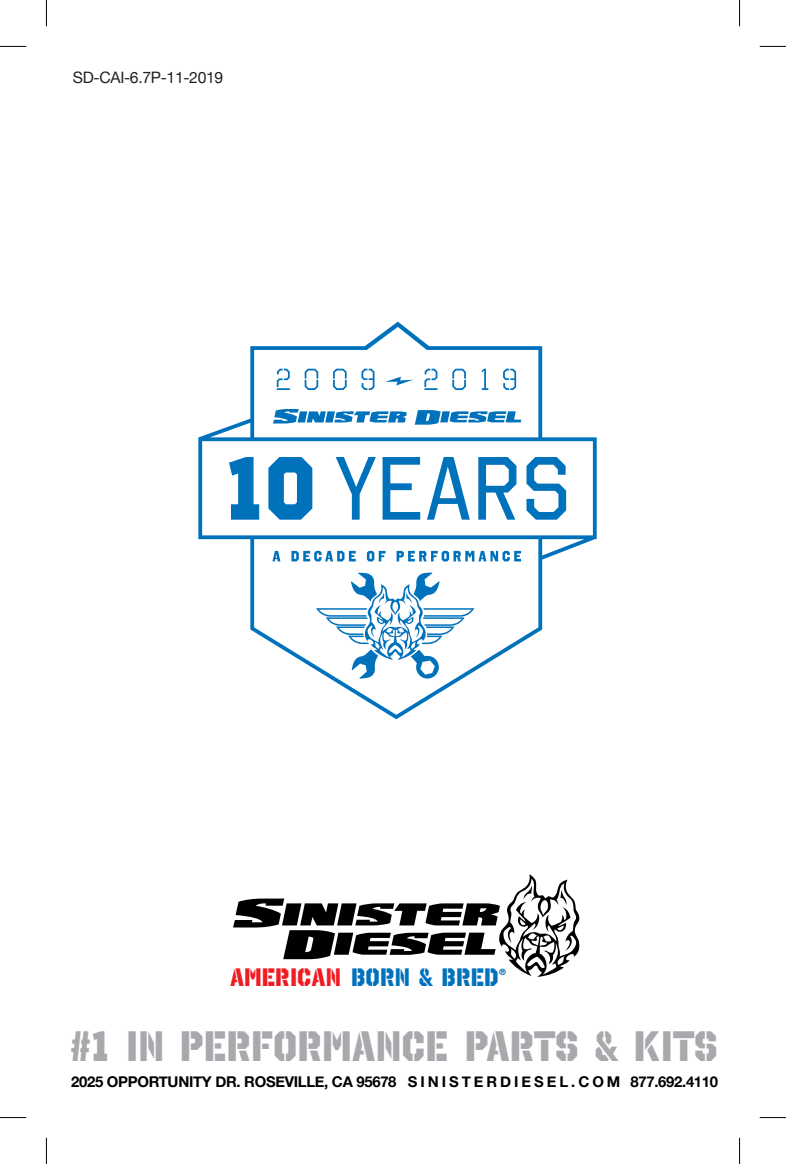
<style>
.page{position:relative;width:786px;height:1164px;background:#fff}
.page>*{position:absolute;margin:0;border:0;box-sizing:border-box;transform-origin:0 0}
.t1{font:42.35px "Octin Stencil Hv";color:#a8a9ad}
.t2{font:25.2px "Octin Stencil Hv";color:#0072bc}
.t3{font:15.75px "Helvetica Neue";letter-spacing:-.02em;color:#231f20}
.t4{font:700 14.88px "Helvetica Neue";letter-spacing:-.02em;color:#000}
.t5{font:700 8.75px "Univers";color:#0072bc}
.s1{color:#ee1d23}
</style>
<div class="page">
<svg style="left:233px;top:874px;width:347px;height:103px"></svg>
<svg style="left:198px;top:322px;width:399px;height:397px"></svg>
<svg style="left:277px;top:369px;width:13px;height:21px"></svg>
<svg style="left:305px;top:369px;width:13px;height:21px"></svg>
<svg style="left:333px;top:369px;width:14px;height:21px"></svg>
<svg style="left:361px;top:369px;width:13px;height:21px"></svg>
<svg style="left:424px;top:369px;width:13px;height:21px"></svg>
<svg style="left:452px;top:369px;width:14px;height:21px"></svg>
<svg style="left:481px;top:369px;width:7px;height:21px"></svg>
<svg style="left:503px;top:369px;width:13px;height:21px"></svg>
<svg style="left:229px;top:457px;width:30px;height:63px"></svg>
<svg style="left:268px;top:457px;width:44px;height:63px"></svg>
<svg style="left:336px;top:457px;width:40px;height:63px"></svg>
<svg style="left:382px;top:457px;width:38px;height:63px"></svg>
<svg style="left:427px;top:457px;width:43px;height:63px"></svg>
<svg style="left:478px;top:457px;width:38px;height:63px"></svg>
<svg style="left:526px;top:457px;width:40px;height:63px"></svg>
<svg style="left:415px;top:410px;width:106px;height:15px"></svg>
<svg style="left:273px;top:409px;width:134px;height:14px"></svg>
<svg style="left:272px;top:551px;width:8px;height:10px"></svg>
<svg style="left:291px;top:551px;width:65px;height:10px"></svg>
<svg style="left:367px;top:551px;width:18px;height:10px"></svg>
<svg style="left:396px;top:551px;width:125px;height:10px"></svg>
<svg style="left:385px;top:377px;width:28px;height:9px"></svg>
<svg style="left:316px;top:572px;width:158px;height:107px"></svg>
<svg style="left:0;top:46px;width:26px;height:1px"></svg>
<svg style="left:760px;top:46px;width:26px;height:1px"></svg>
<svg style="left:0;top:1117px;width:26px;height:1px"></svg>
<svg style="left:760px;top:1117px;width:26px;height:1px"></svg>
<svg style="left:46px;top:0;width:1px;height:26px"></svg>
<svg style="left:46px;top:1138px;width:1px;height:26px"></svg>
<svg style="left:739px;top:0;width:1px;height:26px"></svg>
<svg style="left:739px;top:1138px;width:1px;height:26px"></svg>
<p class="t3" style="left:73px;top:66px;width:152px">SD-CAI-6.7P-11-2019</p>
<p class="t2" style="left:230px;top:963px;width:270px"><span class="s1">AMERICAN</span> BORN &amp; BRED</p>
<p class="t5" style="left:499px;top:967px;width:8px">®</p>
<p class="t1" style="left:70px;top:1022px;width:649px">#1 IN PERFORMANCE PARTS &amp; KITS</p>
<p class="t4" style="left:71px;top:1070px;width:648px">2025 OPPORTUNITY DR. ROSEVILLE, CA 95678 S I N I S T E R D I E S E L . C O M 877.692.4110</p>
</div>
